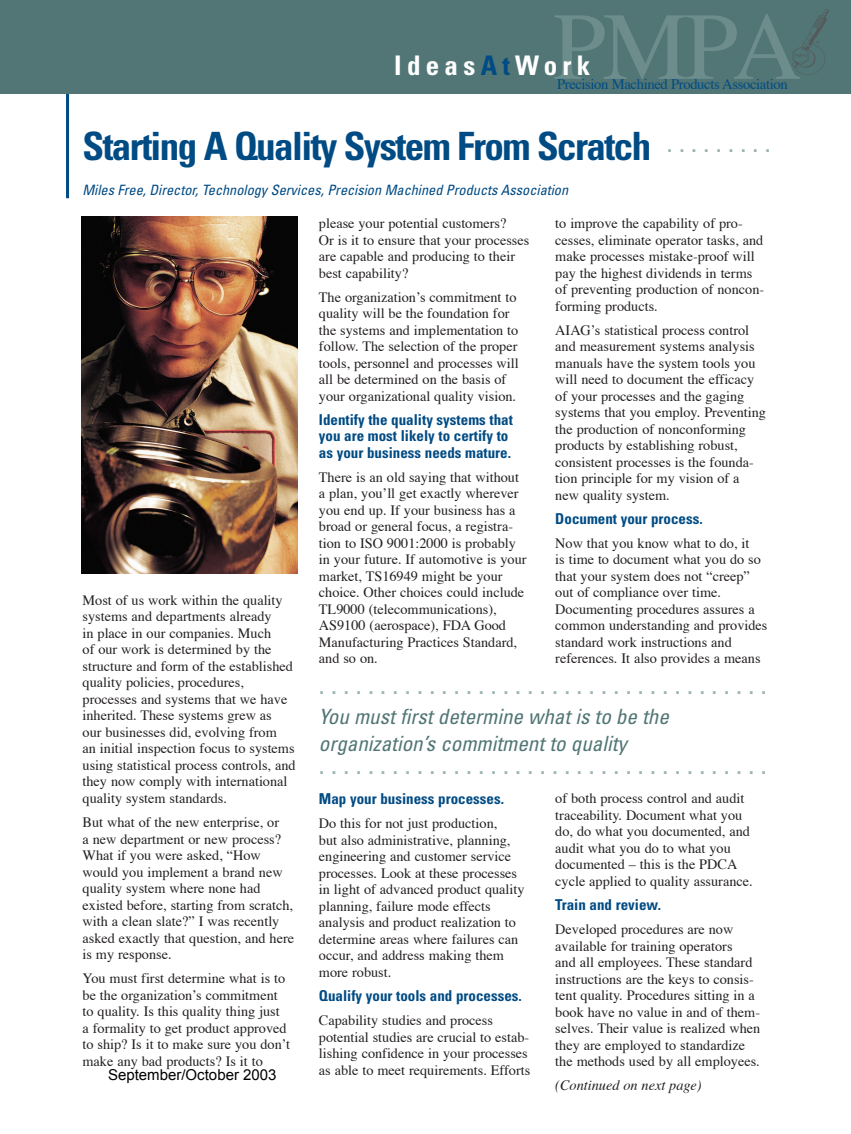
<style>
.page{position:relative;width:851px;height:1134px;background:#fff}
.page>*{position:absolute;margin:0;border:0;box-sizing:border-box;transform-origin:0 0}
.t1{font:96px "Times";color:#6d8d8d}
.t2{font:700 condensed 39px "Univers";letter-spacing:-.04em;color:#004b84}
.t3{font:700 condensed 27px "Univers";letter-spacing:.195em;color:#fff}
.t4{font:700 21px "Univers";color:#9bb4b4}
.t5{font:italic condensed 21px/27px "Univers";color:#517675}
.t6{font:700 condensed 15px/16.5px "Univers";color:#004b84}
.t7{font:15px "Arial";color:#000}
.t8{font:14.7px "Times";letter-spacing:-.025em;color:#004b84}
.t9{font:14.25px/16.5px "Times";color:#231f20}
.t10{font:italic condensed 14.25px "Univers";color:#004b84}
.t11{font:italic 14.25px "Times";color:#231f20}
.s1{color:#004b84}
</style>
<div class="page">
<hr style="left:66px;top:53px;width:3px;height:145px;background:#004b84">
<div style="left:0;top:0;width:850px;height:94px;background:#517675"></div>
<svg style="left:792px;top:9px;width:37px;height:66px"></svg>
<img style="left:81px;top:216px;width:216px;height:358px">
<p class="t1" style="left:552px;top:-43px;width:250px">PMPA</p>
<p class="t8" style="left:557px;top:70px;width:232px">Precision Machined Products Association</p>
<p class="t3" style="left:394px;top:49px;width:197px">Ideas<span class="s1">At</span>Work</p>
<p class="t2" style="left:83px;top:122px;width:570px">Starting A Quality System From Scratch</p>
<p class="t10" style="left:82px;top:181px;width:487px">Miles Free, Director, Technology Services, Precision Machined Products Association</p>
<p class="t4" style="left:666px;top:131px;width:105px">. . . . . . . . .</p>
<p class="t9" style="left:82px;top:591px;width:214px">Most of us work within the quality systems and departments already<br>in place in our companies. Much<br>of our work is determined by the structure and form of the established quality policies, procedures, processes and systems that we have inherited. These systems grew as<br>our businesses did, evolving from<br>an initial inspection focus to systems using statistical process controls, and they now comply with international quality system standards.</p>
<p class="t9" style="left:82px;top:813px;width:213px">But what of the new enterprise, or<br>a new department or new process?<br>What if you were asked, “How would you implement a brand new quality system where none had existed before, starting from scratch, with a clean slate?” I was recently asked exactly that question, and here is my response.</p>
<p class="t9" style="left:82px;top:969px;width:209px">You must first determine what is to be the organization’s commitment to quality. Is this quality thing just<br>a formality to get product approved to ship? Is it to make sure you don’t make any bad products? Is it to</p>
<p class="t7" style="left:108px;top:1065px;width:170px">September/October 2003</p>
<p class="t9" style="left:319px;top:214px;width:212px">please your potential customers?<br>Or is it to ensure that your processes are capable and producing to their best capability?</p>
<p class="t9" style="left:319px;top:287px;width:201px">The organization’s commitment to quality will be the foundation for the systems and implementation to follow. The selection of the proper tools, personnel and processes will all be determined on the basis of your organizational quality vision.</p>
<p class="t6" style="left:319px;top:411px;width:195px">Identify the quality systems that you are most likely to certify to as your business needs mature.</p>
<p class="t9" style="left:319px;top:468px;width:209px">There is an old saying that without a plan, you’ll get exactly wherever you end up. If your business has a broad or general focus, a registra&shy;tion to ISO 9001:2000 is probably in your future. If automotive is your market, TS16949 might be your choice. Other choices could include<br>TL9000 (telecommunications),<br>AS9100 (aerospace), FDA Good<br>Manufacturing Practices Standard, and so on.</p>
<p class="t9" style="left:555px;top:214px;width:210px">to improve the capability of pro&shy;cesses, eliminate operator tasks, and make processes mistake-proof will pay the highest dividends in terms of preventing production of noncon&shy;forming products.</p>
<p class="t9" style="left:555px;top:320px;width:212px">AIAG’s statistical process control and measurement systems analysis manuals have the system tools you will need to document the efficacy of your processes and the gaging systems that you employ. Preventing the production of nonconforming products by establishing robust, consistent processes is the founda&shy;tion principle for my vision of a new quality system.</p>
<p class="t6" style="left:555px;top:510px;width:149px">Document your process.</p>
<p class="t9" style="left:555px;top:534px;width:213px">Now that you know what to do, it<br>is time to document what you do so that your system does not “creep” out of compliance over time.<br>Documenting procedures assures a common understanding and provides standard work instructions and references. It also provides a means</p>
<p class="t4" style="left:319px;top:673px;width:449px">. . . . . . . . . . . . . . . . . . . . . . . . . . . . . . . . . . . . .</p>
<p class="t5" style="left:319px;top:702px;width:351px">You must first determine what is to be the organization’s commitment to quality</p>
<p class="t4" style="left:319px;top:753px;width:449px">. . . . . . . . . . . . . . . . . . . . . . . . . . . . . . . . . . . . .</p>
<p class="t6" style="left:319px;top:791px;width:187px">Map your business processes.</p>
<p class="t9" style="left:319px;top:814px;width:207px">Do this for not just production,<br>but also administrative, planning, engineering and customer service processes. Look at these processes in light of advanced product quality planning, failure mode effects analysis and product realization to determine areas where failures can occur, and address making them more robust.</p>
<p class="t6" style="left:319px;top:987px;width:204px">Qualify your tools and processes.</p>
<p class="t9" style="left:319px;top:1011px;width:213px">Capability studies and process potential studies are crucial to estab&shy;lishing confidence in your processes as able to meet requirements. Efforts</p>
<p class="t9" style="left:555px;top:789px;width:199px">of both process control and audit traceability. Document what you do, do what you documented, and audit what you do to what you documented – this is the PDCA cycle applied to quality assurance.</p>
<p class="t6" style="left:555px;top:896px;width:107px">Train and review.</p>
<p class="t9" style="left:555px;top:920px;width:206px">Developed procedures are now available for training operators<br>and all employees. These standard instructions are the keys to consis&shy;tent quality. Procedures sitting in a book have no value in and of them&shy;selves. Their value is realized when they are employed to standardize the methods used by all employees.</p>
<p class="t11" style="left:555px;top:1073px;width:148px">(Continued on next page)</p>
</div>
